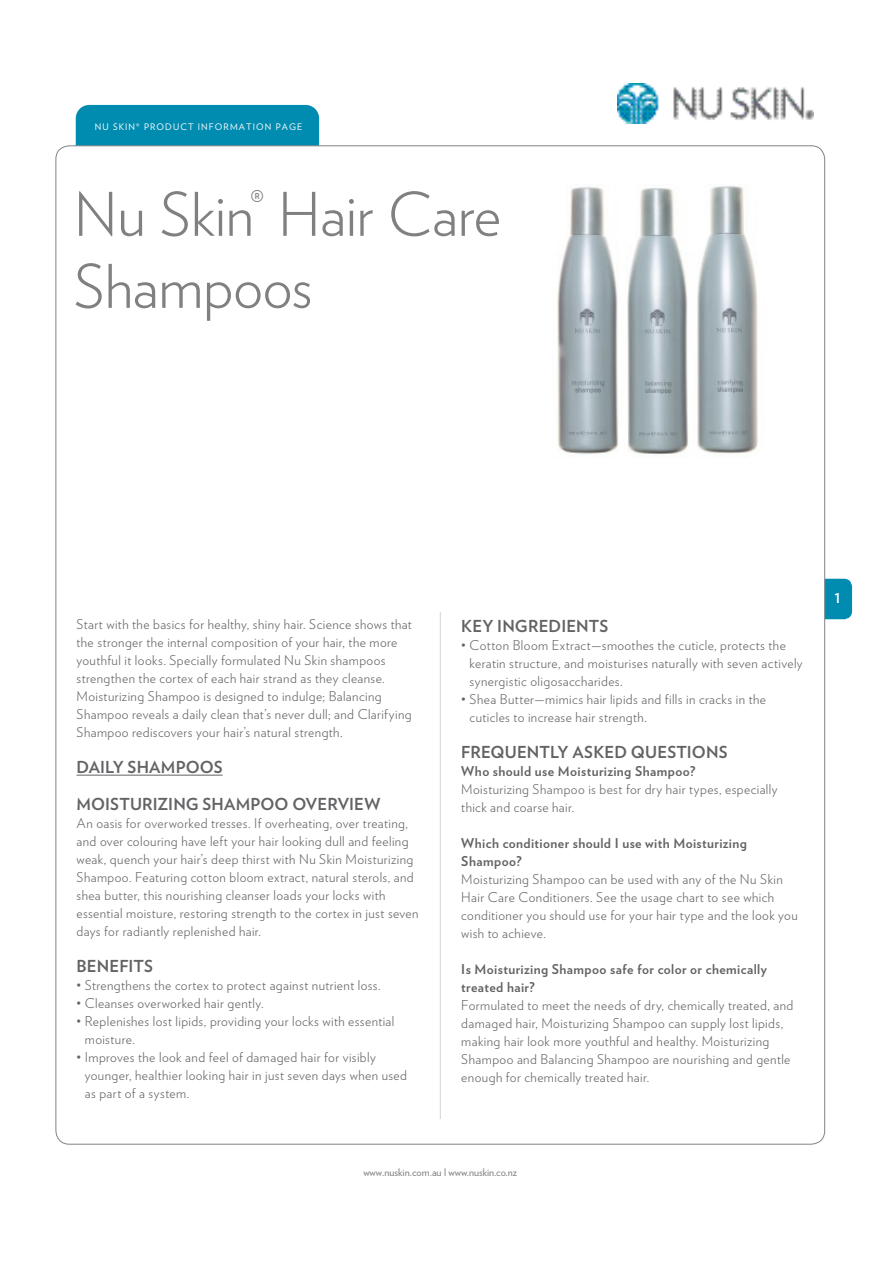
<style>
.page{position:relative;width:893px;height:1263px;background:#fff}
.page>*{position:absolute;margin:0;border:0;box-sizing:border-box;transform-origin:0 0}
.Product_Name{font:300 60px "Verlag";letter-spacing:-.005em;color:#808083}
.Body_Text{font:700 16.5px "Verlag";letter-spacing:.01em;color:#636366}
.Body_Text-2{font:300 13.5px/18px "Verlag";letter-spacing:.03em;color:#636366}
.Body_Text-3{font:700 13.5px/18px "Verlag";letter-spacing:.03em;color:#636366}
.t1{font:700 13.5px "Verlag";color:#fff}
.t2{font:10.5px "Verlag";color:#808083}
.t3{font:9px "Verlag";letter-spacing:.125em;color:#fff}
</style>
<div class="page">
<div style="left:76px;top:105px;width:243px;height:40px;background:#008bb0"></div>
<div style="left:805px;top:579px;width:47px;height:40px;background:#008bb0;border-radius:8px"></div>
<div style="left:56px;top:146px;width:769px;height:998px;background:#fff;border-radius:14px"></div>
<hr style="left:440px;top:612px;width:1px;height:507px;background:#d1d2d4">
<hr style="left:76px;top:775px;width:147px;height:1px;background:#636366">
<img style="left:557px;top:186px;width:201px;height:268px">
<img style="left:617px;top:83px;width:196px;height:41px">
<p class="t3" style="left:95px;top:120px;width:209px">NU SKIN® PRODUCT INFORMATION PAGE</p>
<p class="Product_Name" style="left:74px;top:170px;width:429px">Nu Skin<sup>®</sup> Hair Care</p>
<p class="Product_Name" style="left:74px;top:242px;width:240px">Shampoos</p>
<p class="Body_Text-2" style="left:76px;top:615px;width:337px">Start with the basics for healthy, shiny hair. Science shows that the stronger the internal composition of your hair, the more youthful it looks. Specially formulated Nu Skin shampoos strengthen the cortex of each hair strand as they cleanse.<br>Moisturizing Shampoo is designed to indulge; Balancing Shampoo reveals a daily clean that’s never dull; and Clarifying Shampoo rediscovers your hair’s natural strength.</p>
<p class="Body_Text" style="left:76px;top:754px;width:148px">DAILY SHAMPOOS</p>
<p class="Body_Text" style="left:76px;top:790px;width:305px">MOISTURIZING SHAMPOO OVERVIEW</p>
<p class="Body_Text-2" style="left:76px;top:813px;width:344px">An oasis for overworked tresses. If overheating, over treating, and over colouring have left your hair looking dull and feeling weak, quench your hair’s deep thirst with Nu Skin Moisturizing Shampoo. Featuring cotton bloom extract, natural sterols, and shea butter, this nourishing cleanser loads your locks with essential moisture, restoring strength to the cortex in just seven days for radiantly replenished hair.</p>
<p class="Body_Text" style="left:76px;top:952px;width:78px">BENEFITS</p>
<p class="Body_Text-2" style="left:76px;top:975px;width:306px">• Strengthens the cortex to protect against nutrient loss.</p>
<p class="Body_Text-2" style="left:76px;top:993px;width:188px">• Cleanses overworked hair gently.</p>
<p class="Body_Text-2" style="left:85px;top:1011px;width:311px;text-indent:-8px">• Replenishes lost lipids, providing your locks with essential moisture.</p>
<p class="Body_Text-2" style="left:85px;top:1047px;width:324px;text-indent:-8px">• Improves the look and feel of damaged hair for visibly younger, healthier looking hair in just seven days when used as part of a system.</p>
<p class="Body_Text" style="left:461px;top:613px;width:148px">KEY INGREDIENTS</p>
<p class="Body_Text-2" style="left:470px;top:635px;width:335px;text-indent:-8px">• Cotton Bloom Extract—smoothes the cuticle, protects the keratin structure, and moisturises naturally with seven actively synergistic oligosaccharides.</p>
<p class="Body_Text-2" style="left:470px;top:689px;width:298px;text-indent:-8px">• Shea Butter—mimics hair lipids and fills in cracks in the cuticles to increase hair strength.</p>
<p class="Body_Text" style="left:461px;top:739px;width:268px">FREQUENTLY ASKED QUESTIONS</p>
<p class="Body_Text-3" style="left:461px;top:761px;width:236px">Who should use Moisturizing Shampoo?</p>
<p class="Body_Text-2" style="left:461px;top:779px;width:318px">Moisturizing Shampoo is best for dry hair types, especially thick and coarse hair.</p>
<p class="Body_Text-3" style="left:461px;top:833px;width:287px">Which conditioner should I use with Moisturizing<br>Shampoo?</p>
<p class="Body_Text-2" style="left:461px;top:869px;width:338px">Moisturizing Shampoo can be used with any of the Nu Skin Hair Care Conditioners. See the usage chart to see which conditioner you should use for your hair type and the look you wish to achieve.</p>
<p class="Body_Text-3" style="left:461px;top:959px;width:307px">Is Moisturizing Shampoo safe for color or chemically treated hair?</p>
<p class="Body_Text-2" style="left:461px;top:995px;width:334px">Formulated to meet the needs of dry, chemically treated, and damaged hair, Moisturizing Shampoo can supply lost lipids, making hair look more youthful and healthy. Moisturizing Shampoo and Balancing Shampoo are nourishing and gentle enough for chemically treated hair.</p>
<p class="t2" style="left:363px;top:1164px;width:155px">www.nuskin.com.au l www.nuskin.co.nz</p>
<p class="t1" style="left:834px;top:587px;width:7px">1</p>
</div>
